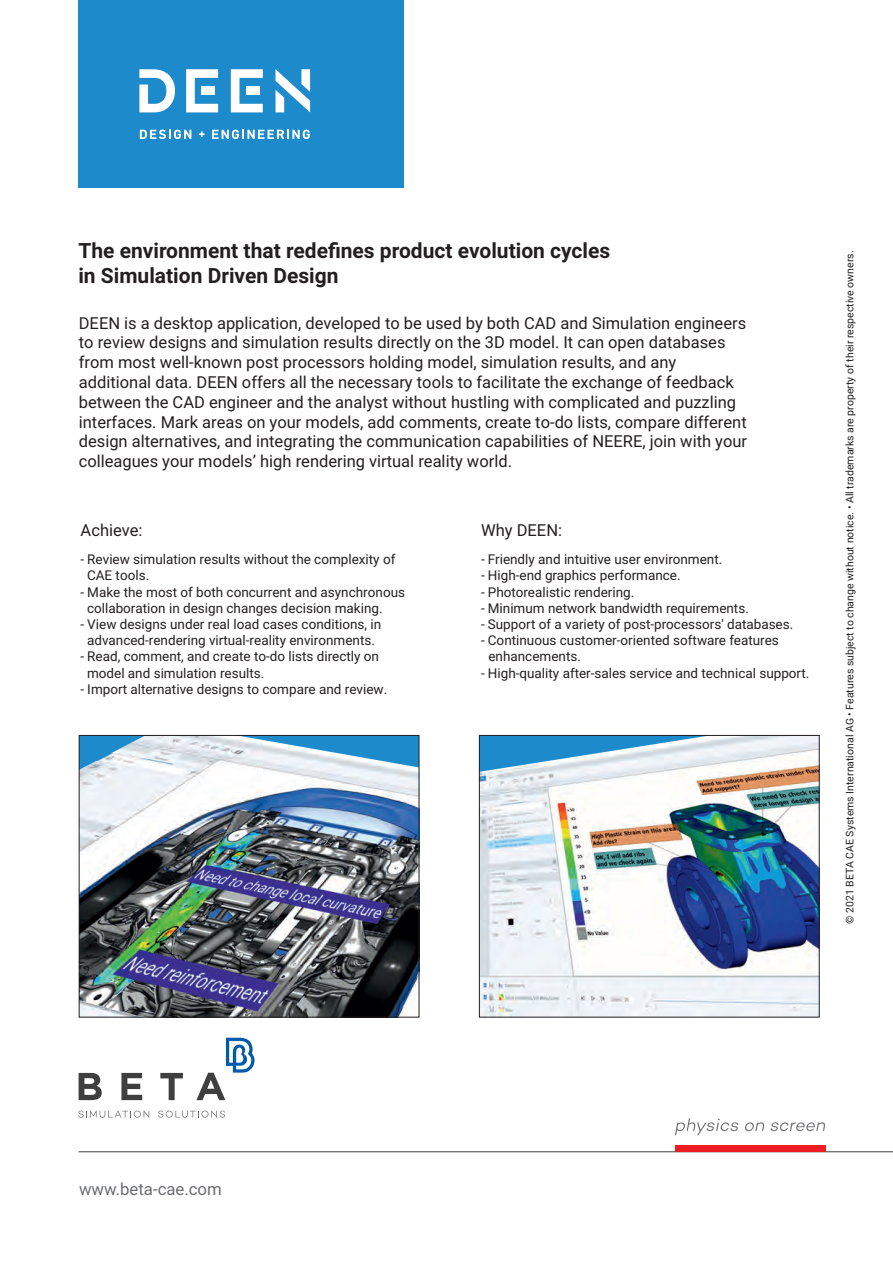
<style>
.page{position:relative;width:893px;height:1263px;background:#fff}
.page>*{position:absolute;margin:0;border:0;box-sizing:border-box;transform-origin:0 0}
.t1{font:700 21px/25.2px "Roboto";color:#231f20}
.t2{font:16.8px "Roboto";color:#6c6d70}
.t3{font:16.5px/19.8px "Roboto";color:#231f20}
.t4{font:13.5px/16.2px "Roboto";color:#231f20}
.t5{font:10.5px "Roboto";color:#231f20}
</style>
<div class="page">
<div style="left:79px;top:0;width:325px;height:188px;background:#1d8acb"></div>
<hr style="left:79px;top:1151px;width:814px;height:1px;background:#3f3f40">
<svg style="left:79px;top:1073px;width:23px;height:27px"></svg>
<svg style="left:121px;top:1073px;width:21px;height:27px"></svg>
<svg style="left:160px;top:1073px;width:23px;height:27px"></svg>
<svg style="left:196px;top:1038px;width:59px;height:62px"></svg>
<svg style="left:78px;top:1110px;width:71px;height:7px"></svg>
<svg style="left:158px;top:1110px;width:67px;height:7px"></svg>
<svg style="left:675px;top:1118px;width:63px;height:17px"></svg>
<svg style="left:745px;top:1122px;width:19px;height:9px"></svg>
<svg style="left:770px;top:1122px;width:55px;height:9px"></svg>
<div style="left:675px;top:1145px;width:150px;height:7px;background:#ee1d23"></div>
<img style="left:481px;top:737px;width:337px;height:278px">
<div style="left:479px;top:735px;width:341px;height:282px;border:1px solid #231f20"></div>
<img style="left:81px;top:737px;width:336px;height:278px">
<div style="left:79px;top:735px;width:340px;height:282px;border:1px solid #231f20"></div>
<svg style="left:276px;top:69px;width:34px;height:43px"></svg>
<svg style="left:186px;top:69px;width:32px;height:43px"></svg>
<div style="left:201px;top:87px;width:14px;height:8px;background:#fff"></div>
<svg style="left:231px;top:69px;width:32px;height:43px"></svg>
<div style="left:246px;top:87px;width:14px;height:8px;background:#fff"></div>
<svg style="left:139px;top:69px;width:36px;height:43px"></svg>
<svg style="left:140px;top:130px;width:51px;height:9px"></svg>
<svg style="left:199px;top:131px;width:6px;height:6px"></svg>
<svg style="left:212px;top:130px;width:98px;height:9px"></svg>
<h1 class="t1" style="left:78px;top:240px;width:533px">The environment that redefines product evolution cycles in Simulation Driven Design</h1>
<p class="t3" style="left:79px;top:314px;width:670px">DEEN is a desktop application, developed to be used by both CAD and Simulation engineers to review designs and simulation results directly on the 3D model. It can open databases from most well-known post processors holding model, simulation results, and any additional data. DEEN offers all the necessary tools to facilitate the exchange of feedback between the CAD engineer and the analyst without hustling with complicated and puzzling interfaces. Mark areas on your models, add comments, create to-do lists, compare different design alternatives, and integrating the communication capabilities of NEERE, join with your colleagues your models’ high rendering virtual reality world.</p>
<p class="t3" style="left:81px;top:522px;width:63px">Achieve:</p>
<p class="t4" style="left:87px;top:553px;width:310px;text-indent:-6px">- Review simulation results without the complexity of<br>CAE tools.</p>
<p class="t4" style="left:87px;top:585px;width:320px;text-indent:-6px">- Make the most of both concurrent and asynchronous collaboration in design changes decision making.</p>
<p class="t4" style="left:81px;top:617px;width:302px;text-align:center">- View designs under real load cases conditions, in advanced-rendering virtual-reality environments.</p>
<p class="t4" style="left:87px;top:650px;width:293px;text-indent:-6px">- Read, comment, and create to-do lists directly on model and simulation results.</p>
<p class="t4" style="left:81px;top:682px;width:308px">- Import alternative designs to compare and review.</p>
<p class="t3" style="left:481px;top:522px;width:82px">Why DEEN:</p>
<p class="t4" style="left:481px;top:553px;width:243px">- Friendly and intuitive user environment.</p>
<p class="t4" style="left:481px;top:569px;width:201px">- High-end graphics performance.</p>
<p class="t4" style="left:481px;top:585px;width:155px">- Photorealistic rendering.</p>
<p class="t4" style="left:481px;top:601px;width:269px">- Minimum network bandwidth requirements.</p>
<p class="t4" style="left:481px;top:617px;width:314px">- Support of a variety of post-processors' databases.</p>
<p class="t4" style="left:488px;top:634px;width:292px;text-indent:-7px">- Continuous customer-oriented software features enhancements.</p>
<p class="t4" style="left:481px;top:666px;width:330px">- High-quality after-sales service and technical support.</p>
<p class="t5" style="left:846px;top:924px;width:675px;rotate:-90deg">© 2021 BETA CAE Systems International AG • Features subject to change without notice. • All trademarks are property of their respective owners.</p>
<p class="t2" style="left:79px;top:1182px;width:144px">www.beta-cae.com</p>
</div>
